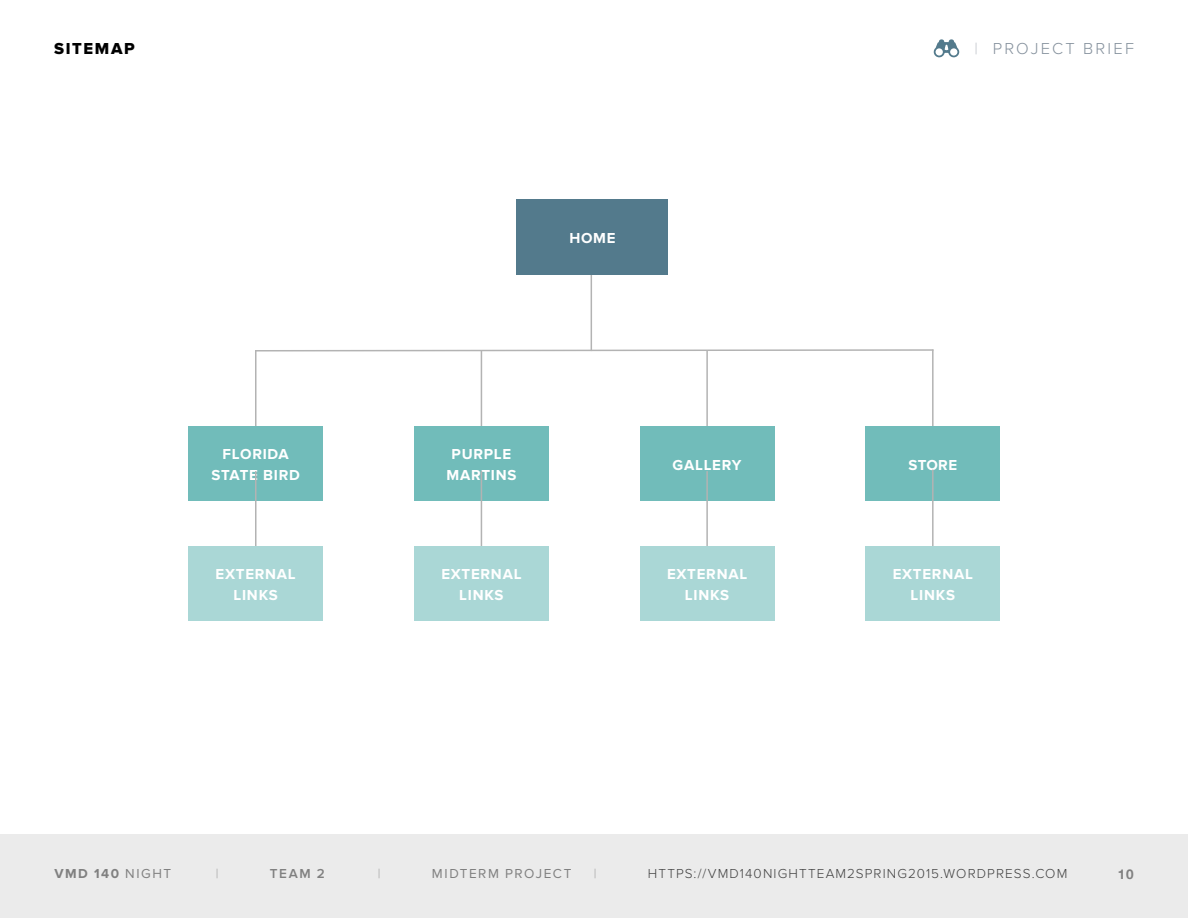
<style>
.page{position:relative;width:1188px;height:918px;background:#fff}
.page>*{position:absolute;margin:0;border:0;box-sizing:border-box;transform-origin:0 0}
.t1{font:300 16.5px "Proxima Nova";letter-spacing:.13em;color:#85919d}
.t2{font:16.5px "Proxima Nova Extrabld";letter-spacing:.1em;color:#000}
.t3{font:700 15px/21px "Proxima Nova";letter-spacing:.05em;color:#fff;text-align:center}
.t4{font:300 13.5px "Proxima Nova";letter-spacing:.08em;color:#404040}
.t5{font:13.5px "Proxima Nova";letter-spacing:.11em;color:#808080}
.t6{font:700 13.5px "Proxima Nova";letter-spacing:.115em;color:#808080}
.t7{font:600 13.5px "Proxima Nova";color:#808080}
.t8{font:100 13.5px "Proxima Nova T";color:#808080}
.t9{font:700 13.5px "Helvetica Neue";color:#808080}
.s1{color:#bcc1c7}
.s2{font-weight:400}
</style>
<div class="page">
<div style="left:0;top:834px;width:1188px;height:84px;background:#ebebeb"></div>
<svg style="left:934px;top:39px;width:25px;height:18px"></svg>
<svg style="left:255px;top:349px;width:679px;height:3px"></svg>
<hr style="left:932px;top:350px;width:2px;height:114px;background:#b3b3b3">
<div style="left:866px;top:426px;width:134px;height:75px;background:#71bcba"></div>
<hr style="left:932px;top:470px;width:2px;height:114px;background:#b3b3b3">
<div style="left:866px;top:546px;width:134px;height:75px;background:#aad7d6"></div>
<hr style="left:706px;top:351px;width:2px;height:128px;background:#b3b3b3">
<div style="left:640px;top:426px;width:134px;height:75px;background:#71bcba"></div>
<hr style="left:706px;top:471px;width:2px;height:128px;background:#b3b3b3">
<div style="left:640px;top:546px;width:134px;height:75px;background:#aad7d6"></div>
<hr style="left:591px;top:218px;width:1px;height:133px;background:#b3b3b3">
<div style="left:517px;top:200px;width:151px;height:75px;background:#537a8c"></div>
<hr style="left:255px;top:351px;width:1px;height:113px;background:#b3b3b3">
<div style="left:188px;top:426px;width:135px;height:75px;background:#71bcba"></div>
<hr style="left:255px;top:471px;width:1px;height:113px;background:#b3b3b3">
<div style="left:188px;top:546px;width:135px;height:75px;background:#aad7d6"></div>
<hr style="left:481px;top:351px;width:1px;height:128px;background:#b3b3b3">
<div style="left:414px;top:426px;width:135px;height:75px;background:#71bcba"></div>
<hr style="left:481px;top:471px;width:1px;height:128px;background:#b3b3b3">
<div style="left:414px;top:546px;width:135px;height:75px;background:#aad7d6"></div>
<p class="t2" style="left:54px;top:39px;width:82px">SITEMAP</p>
<p class="t3" style="left:212px;top:444px;width:90px">FLORIDA<br>STATE BIRD</p>
<p class="t3" style="left:216px;top:564px;width:82px">EXTERNAL<br>LINKS</p>
<p class="t3" style="left:569px;top:228px;width:48px">HOME</p>
<p class="t3" style="left:447px;top:444px;width:71px">PURPLE<br>MARTINS</p>
<p class="t3" style="left:441px;top:564px;width:82px">EXTERNAL<br>LINKS</p>
<p class="t3" style="left:673px;top:454px;width:70px">GALLERY</p>
<p class="t3" style="left:667px;top:564px;width:82px">EXTERNAL<br>LINKS</p>
<p class="t1" style="left:975px;top:39px;width:161px"><span class="s1">|</span> PROJECT BRIEF</p>
<p class="t3" style="left:909px;top:454px;width:50px">STORE</p>
<p class="t3" style="left:893px;top:564px;width:82px">EXTERNAL<br>LINKS</p>
<p class="t6" style="left:54px;top:865px;width:118px">VMD 140 <span class="s2">NIGHT</span></p>
<p class="t8" style="left:216px;top:865px;width:4px">|</p>
<p class="t7" style="left:270px;top:865px;width:56px">TEAM 2</p>
<p class="t8" style="left:378px;top:865px;width:4px">|</p>
<p class="t5" style="left:432px;top:865px;width:141px">MIDTERM PROJECT</p>
<p class="t8" style="left:594px;top:865px;width:4px">|</p>
<p class="t4" style="left:648px;top:865px;width:421px">HTTPS://VMD140NIGHTTEAM2SPRING2015.WORDPRESS.COM</p>
<p class="t9" style="left:1118px;top:863px;width:17px">10</p>
</div>
